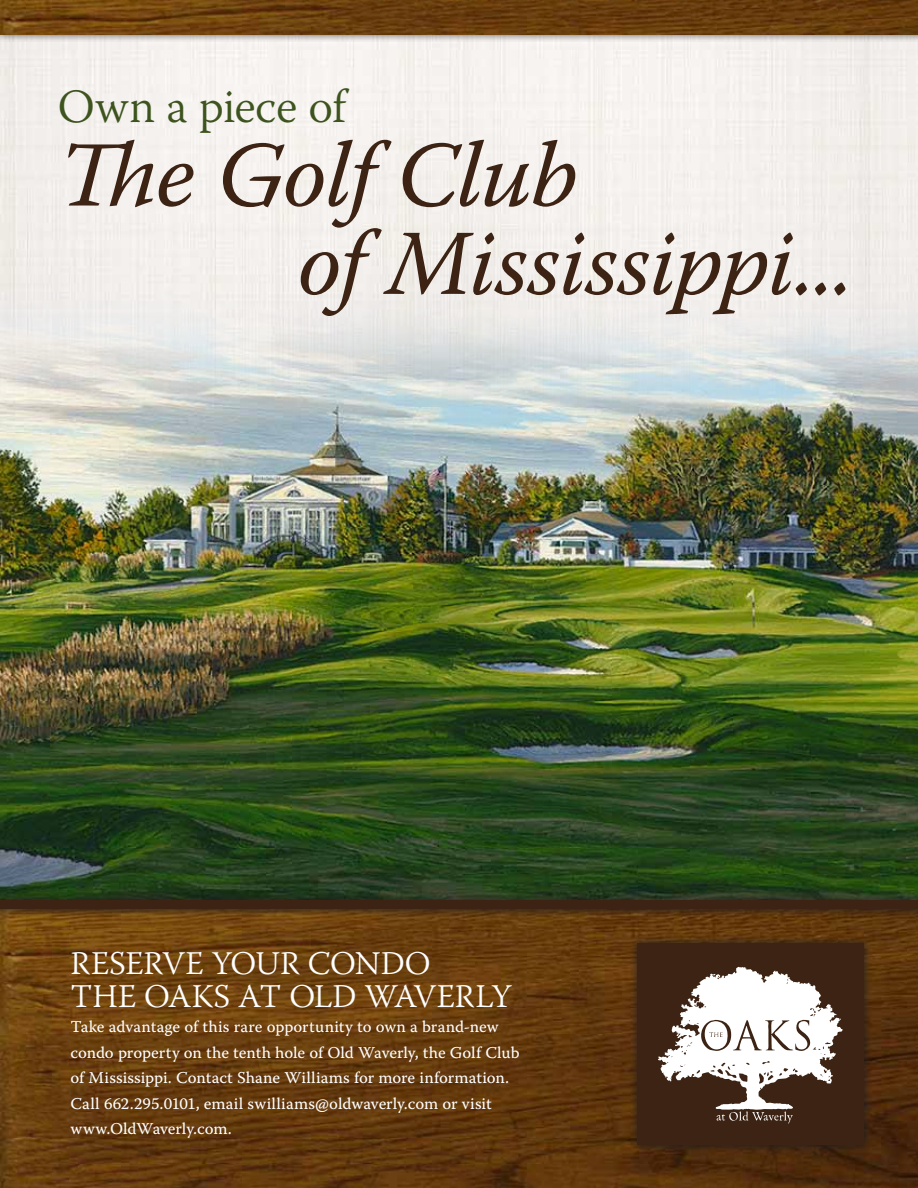
<style>
.page{position:relative;width:918px;height:1188px;background:#fff}
.page>*{position:absolute;margin:0;border:0;box-sizing:border-box;transform-origin:0 0}
.t1{font:italic 92.7px/88.3px "Warnock Pro";letter-spacing:-.02em;color:#3c2313}
.t2{font:300 47.4px "Warnock Pro";color:#3d541e}
.t3{font:300 33px/33px "Warnock Pro";letter-spacing:.02em;color:#fff}
.t4{font:16.5px/25.5px "Warnock Pro Capt";letter-spacing:-.005em;color:#fff}
</style>
<div class="page">
<div style="left:0;top:43px;width:918px;height:97px;background:#f5f1ef"></div>
<img style="left:0;top:140px;width:918px;height:752px">
<img style="left:0;top:918px;width:918px;height:270px">
<div style="left:0;top:0;width:918px;height:43px;background:#231f20;opacity:.75"></div>
<img style="left:0;top:0;width:918px;height:34px">
<svg style="left:629px;top:935px;width:243px;height:219px;background:#4e2d10"></svg>
<div style="left:637px;top:943px;width:226px;height:202px;background:#3c2313"></div>
<svg style="left:658px;top:967px;width:185px;height:157px"></svg>
<svg style="left:0;top:892px;width:918px;height:26px;background:#433918"></svg>
<div style="left:0;top:900px;width:918px;height:9px;background:#3c2313"></div>
<h2 class="t2" style="left:58px;top:78px;width:290px">OWN A PIECE OF</h2>
<h1 class="t1" style="left:297px;top:129px;width:558px;text-indent:-240px">The Golf Club<br>of Mississippi...</h1>
<h3 class="t3" style="left:70px;top:946px;width:443px">RESERVE YOUR CONDO<br>THE OAKS AT OLD WAVERLY</h3>
<p class="t4" style="left:70px;top:1014px;width:451px">Take advantage of this rare opportunity to own a brand-new condo property on the tenth hole of Old Waverly, the Golf Club of Mississippi. Contact Shane Williams for more information.<br>Call 662.295.0101, email swilliams@oldwaverly.com or visit www.OldWaverly.com.</p>
</div>
